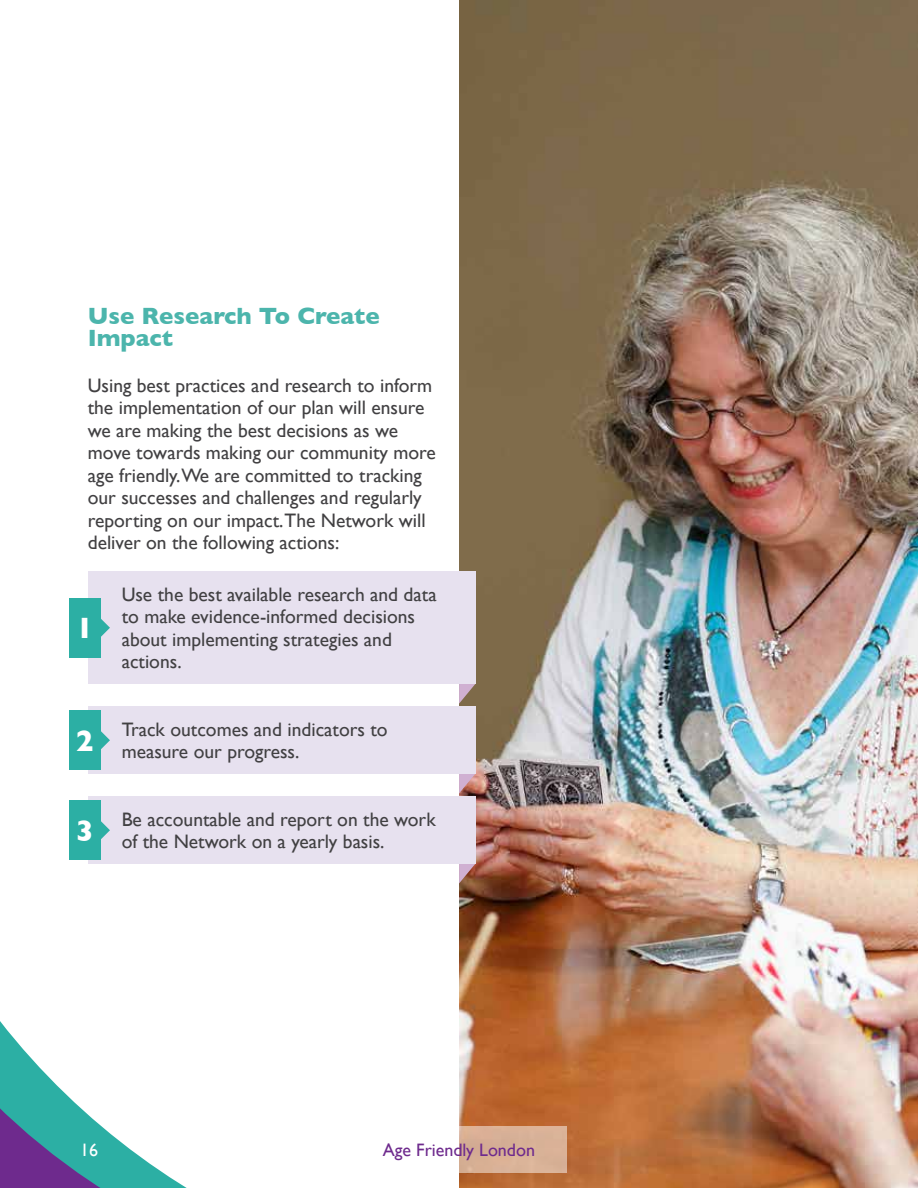
<style>
.page{position:relative;width:918px;height:1188px;background:#fff}
.page>*{position:absolute;margin:0;border:0;box-sizing:border-box;transform-origin:0 0}
.t1{font:700 30px "Gill Sans";color:#fff}
.t2{font:700 24px/22.5px "Gill Sans";color:#4cb5ac}
.t3{font:19.5px/22.5px "Gill Sans";color:#414042}
.t4{font:18px "Gill Sans";color:#6e2a8d}
.t5{font:18px "Gill Sans";color:#fff}
</style>
<div class="page">
<svg style="left:0;top:1021px;width:187px;height:167px"></svg>
<img style="left:459px;top:0;width:459px;height:1188px">
<svg style="left:459px;top:684px;width:16px;height:20px"></svg>
<svg style="left:459px;top:774px;width:16px;height:19px"></svg>
<svg style="left:459px;top:864px;width:16px;height:19px"></svg>
<div style="left:88px;top:572px;width:387px;height:112px;background:#e7e1ef"></div>
<div style="left:88px;top:706px;width:387px;height:68px;background:#e7e1ef"></div>
<div style="left:88px;top:796px;width:387px;height:68px;background:#e7e1ef"></div>
<div style="left:69px;top:598px;width:31px;height:60px;background:#2cafa4"></div>
<svg style="left:100px;top:618px;width:10px;height:19px"></svg>
<div style="left:69px;top:710px;width:31px;height:60px;background:#2cafa4"></div>
<svg style="left:100px;top:731px;width:10px;height:19px"></svg>
<div style="left:69px;top:800px;width:31px;height:60px;background:#2cafa4"></div>
<svg style="left:100px;top:821px;width:10px;height:19px"></svg>
<div style="left:459px;top:1127px;width:108px;height:46px;background:#d8b196"></div>
<p class="t2" style="left:88px;top:304px;width:293px">Use Research To Create<br>Impact</p>
<p class="t3" style="left:88px;top:373px;width:350px">Using best practices and research to inform the implementation of our plan will ensure we are making the best decisions as we move towards making our community more age friendly.We are committed to tracking our successes and challenges and regularly reporting on our impact.The Network will deliver on the following actions:</p>
<h1 class="t1" style="left:76px;top:610px;width:19px">1</h1>
<h1 class="t1" style="left:76px;top:723px;width:19px">2</h1>
<h1 class="t1" style="left:76px;top:813px;width:19px">3</h1>
<p class="t3" style="left:122px;top:583px;width:317px">Use the best available research and data to make evidence-informed decisions about implementing strategies and actions.</p>
<p class="t3" style="left:122px;top:718px;width:268px">Track outcomes and indicators to measure our progress.</p>
<p class="t3" style="left:122px;top:808px;width:316px">Be accountable and report on the work of the Network on a yearly basis.</p>
<p class="t5" style="left:80px;top:1139px;width:19px">16</p>
<p class="t4" style="left:383px;top:1139px;width:154px">Age Friendly London</p>
</div>
